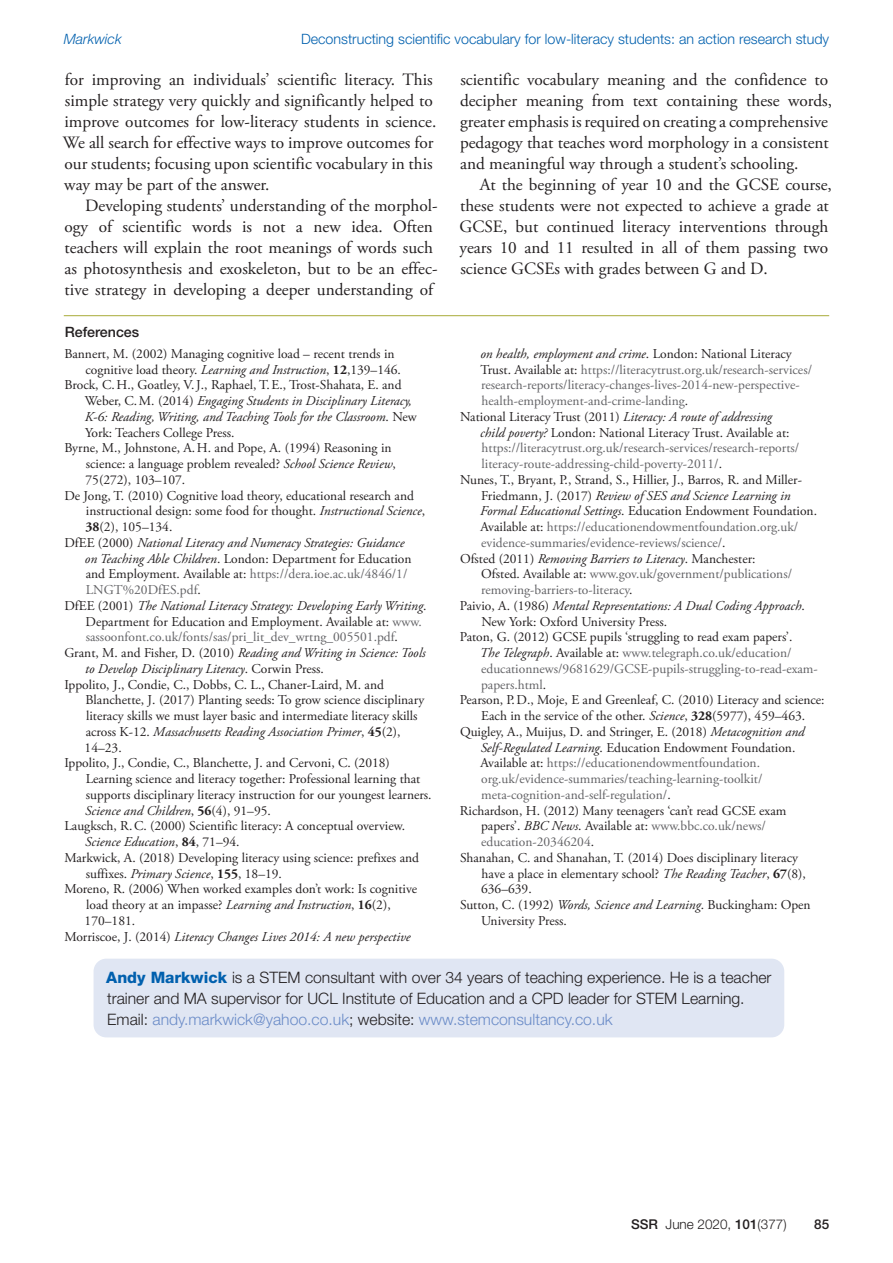
<style>
.page{position:relative;width:893px;height:1263px;background:#fff}
.page>*{position:absolute;margin:0;border:0;box-sizing:border-box;transform-origin:0 0}
.CH_body_tx{font:17.25px/21px "Adobe Garamond Pro";color:#231f20}
.CH_authors_end{font:300 15.75px/21px "Helvetica Neue LT Std";color:#231f20}
.CH_running_head_rect{font:300 14.25px "Helvetica Neue LT Std";color:#0160ae}
.CH_refs___acknowl_he{font:500 14.25px "Helvetica Neue LT Std";color:#231f20}
.CH_running_head_rect-2{font:italic 300 14.25px "Helvetica Neue LT Std";color:#0160ae}
.CH_refs_tx{font:13.5px/15.8px "Adobe Garamond Pro";color:#231f20}
.CH_refs_tx-2{font:13.5px/15.8px "Adobe Garamond Pro";color:#636366}
.CH_refs_tx-3{font:italic 13.5px/15.8px "Adobe Garamond Pro";color:#231f20}
.t1{font:300 13.5px "Helvetica Neue LT Std";color:#231f20}
.t2{font:500 13.5px "Helvetica Neue LT Std";color:#231f20}
.s1{font-style:italic}
.s2{font-weight:700}
.s3{font-style:normal}
.s4{font-style:normal;color:#636366}
.s5{color:#636366}
.s6{font-style:italic;color:#231f20}
.s7{color:#231f20}
.s8{font-weight:800;color:#0160ae}
.s9{color:#6b8cc8}
.s10{font-weight:500}
</style>
<div class="page">
<hr style="left:64px;top:315px;width:765px;height:1px;background:#a9ab38">
<div style="left:94px;top:959px;width:690px;height:78px;background:#e0e6f3;border-radius:13px"></div>
<p class="CH_running_head_rect-2" style="left:64px;top:31px;width:59px">Markwick</p>
<p class="CH_running_head_rect" style="left:301px;top:30px;width:530px">Deconstructing scientific vocabulary for low-literacy students: an action research study</p>
<p class="CH_body_tx" style="left:63px;top:69px;width:375px">for improving an individuals’ scientific literacy. This simple strategy very quickly and significantly helped to improve outcomes for low-literacy students in science.<br>We all search for effective ways to improve outcomes for our students; focusing upon scientific vocabulary in this way may be part of the answer.</p>
<p class="CH_body_tx" style="left:65px;top:195px;width:374px;text-indent:21px">Developing students’ understanding of the morphol&shy;ogy of scientific words is not a new idea. Often teachers will explain the root meanings of words such as photosynthesis and exoskeleton, but to be an effec&shy;tive strategy in developing a deeper understanding of</p>
<p class="CH_refs___acknowl_he" style="left:65px;top:323px;width:76px">References</p>
<p class="CH_refs_tx" style="left:85px;top:346px;width:317px;text-indent:-21px">Bannert, M. (2002) Managing cognitive load – recent trends in cognitive load theory. <span class="s1">Learning and Instruction</span>, <span class="s2">12</span>,139–146.</p>
<p class="CH_refs_tx" style="left:85px;top:378px;width:334px;text-indent:-20px">Brock, C.H., Goatley, V.J., Raphael, T.E., Trost-Shahata, E. and Weber, C.M. (2014) <span class="s1">Engaging Students in Disciplinary Literacy, K-6: Reading, Writing, and Teaching Tools for the Classroom</span>. New York: Teachers College Press.</p>
<p class="CH_refs_tx" style="left:86px;top:441px;width:312px;text-indent:-21px">Byrne, M., Johnstone, A.H. and Pope, A. (1994) Reasoning in science: a language problem revealed? <span class="s1">School Science Review</span>,<br>75(272), 103–107.</p>
<p class="CH_refs_tx" style="left:86px;top:488px;width:341px;text-indent:-21px">De Jong, T. (2010) Cognitive load theory, educational research and instructional design: some food for thought. <span class="s1">Instructional Science</span>,<br><span class="s2">38</span>(2), 105–134.</p>
<p class="CH_refs_tx-3" style="left:85px;top:535px;width:328px;text-indent:-20px"><span class="s3">DfEE (2000)</span> National Literacy and Numeracy Strategies: Guidance on Teaching Able Children<span class="s3">. London: Department for Education and Employment. Available at:</span> <span class="s4">https://dera.ioe.ac.uk/4846/1/ LNGT%20DfES.pdf</span><span class="s3">.</span></p>
<p class="CH_refs_tx" style="left:86px;top:598px;width:342px;text-indent:-21px">DfEE (2001) <span class="s1">The National Literacy Strategy: Developing Early Writing</span>.<br>Department for Education and Employment. Available at: <span class="s5">www. sassoonfont.co.uk/fonts/sas/pri_lit_dev_wrtng_005501.pdf</span>.</p>
<p class="CH_refs_tx-3" style="left:85px;top:645px;width:342px;text-indent:-21px"><span class="s3">Grant, M. and Fisher, D. (2010)</span> Reading and Writing in Science: Tools to Develop Disciplinary Literacy<span class="s3">. Corwin Press.</span></p>
<p class="CH_refs_tx" style="left:85px;top:677px;width:341px;text-indent:-20px">Ippolito, J., Condie, C., Dobbs, C. L., Chaner-Laird, M. and Blanchette, J. (2017) Planting seeds: To grow science disciplinary literacy skills we must layer basic and intermediate literacy skills across K-12. <span class="s1">Massachusetts Reading Association Primer</span>, <span class="s2">45</span>(2), 14–23.</p>
<p class="CH_refs_tx" style="left:85px;top:756px;width:348px;text-indent:-21px">Ippolito, J., Condie, C., Blanchette, J. and Cervoni, C. (2018)<br>Learning science and literacy together: Professional learning that supports disciplinary literacy instruction for our youngest learners.<br><span class="s1">Science and Children</span>, <span class="s2">56</span>(4), 91–95.</p>
<p class="CH_refs_tx" style="left:85px;top:819px;width:321px;text-indent:-21px">Laugksch, R.C. (2000) Scientific literacy: A conceptual overview.<br><span class="s1">Science Education</span>, <span class="s2">84</span>, 71–94.</p>
<p class="CH_refs_tx" style="left:86px;top:850px;width:335px;text-indent:-21px">Markwick, A. (2018) Developing literacy using science: prefixes and suffixes. <span class="s1">Primary Science</span>, <span class="s2">155</span>, 18–19.</p>
<p class="CH_refs_tx" style="left:85px;top:882px;width:334px;text-indent:-20px">Moreno, R. (2006) When worked examples don’t work: Is cognitive load theory at an impasse? <span class="s1">Learning and Instruction</span>, <span class="s2">16</span>(2),<br>170–181.</p>
<p class="CH_refs_tx-3" style="left:64px;top:929px;width:348px"><span class="s3">Morriscoe, J. (2014)</span> Literacy Changes Lives 2014: A new perspective</p>
<p class="CH_body_tx" style="left:460px;top:69px;width:373px">scientific vocabulary meaning and the confidence to decipher meaning from text containing these words, greater emphasis is required on creating a comprehensive pedagogy that teaches word morphology in a consistent and meaningful way through a student’s schooling.</p>
<p class="CH_body_tx" style="left:460px;top:174px;width:374px;text-indent:20px">At the beginning of year 10 and the GCSE course, these students were not expected to achieve a grade at GCSE, but continued literacy interventions through years 10 and 11 resulted in all of them passing two science GCSEs with grades between G and D.</p>
<p class="CH_refs_tx-2" style="left:480px;top:346px;width:333px"><span class="s6">on health, employment and crime</span><span class="s7">. London: National Literacy Trust. Available at:</span> https://literacytrust.org.uk/research-services/ research-reports/literacy-changes-lives-2014-new-perspective&shy;health-employment-and-crime-landing<span class="s7">.</span></p>
<p class="CH_refs_tx-2" style="left:480px;top:409px;width:321px;text-indent:-20px"><span class="s7">National Literacy Trust (2011)</span> <span class="s6">Literacy: A route of addressing child poverty?</span> <span class="s7">London: National Literacy Trust. Available at: </span>https://literacytrust.org.uk/research-services/research-reports/ literacy-route-addressing-child-poverty-2011/<span class="s7">.</span></p>
<p class="CH_refs_tx" style="left:480px;top:472px;width:338px;text-indent:-20px">Nunes, T., Bryant, P., Strand, S., Hillier, J., Barros, R. and Miller-Friedmann, J. (2017) <span class="s1">Review of SES and Science Learning in Formal Educational Settings</span>. Education Endowment Foundation.<br>Available at: <span class="s5">https://educationendowmentfoundation.org.uk/ evidence-summaries/evidence-reviews/science/</span>.</p>
<p class="CH_refs_tx-2" style="left:481px;top:551px;width:312px;text-indent:-21px"><span class="s7">Ofsted (2011)</span> <span class="s6">Removing Barriers to Literacy</span><span class="s7">. Manchester:<br>Ofsted. Available at:</span> www.gov.uk/government/publications/ removing-barriers-to-literacy<span class="s7">.</span></p>
<p class="CH_refs_tx" style="left:481px;top:598px;width:325px;text-indent:-22px">Paivio, A. (1986) <span class="s1">Mental Representations: A Dual Coding Approach</span>.<br>New York: Oxford University Press.</p>
<p class="CH_refs_tx-2" style="left:480px;top:630px;width:340px;text-indent:-20px"><span class="s7">Paton, G. (2012) GCSE pupils ‘struggling to read exam papers’.<br></span><span class="s6">The Telegraph</span><span class="s7">. Available at:</span> www.telegraph.co.uk/education/ educationnews/9681629/GCSE-pupils-struggling-to-read-exam&shy;papers.html<span class="s7">.</span></p>
<p class="CH_refs_tx" style="left:460px;top:693px;width:366px;text-align:center">Pearson, P.D., Moje, E and Greenleaf, C. (2010) Literacy and science:<br>Each in the service of the other. <span class="s1">Science</span>, <span class="s2">328</span>(5977), 459–463.</p>
<p class="CH_refs_tx-2" style="left:480px;top:724px;width:326px;text-indent:-20px"><span class="s7">Quigley, A., Muijus, D. and Stringer, E. (2018)</span> <span class="s6">Metacognition and Self-Regulated Learning</span><span class="s7">. Education Endowment Foundation.<br>Available at:</span> https://educationendowmentfoundation. org.uk/evidence-summaries/teaching-learning-toolkit/ meta-cognition-and-self-regulation/<span class="s7">.</span></p>
<p class="CH_refs_tx" style="left:481px;top:803px;width:307px;text-indent:-21px">Richardson, H. (2012) Many teenagers ‘can’t read GCSE exam papers’. <span class="s1">BBC News</span>. Available at: <span class="s5">www.bbc.co.uk/news/ education-20346204</span>.</p>
<p class="CH_refs_tx" style="left:481px;top:850px;width:326px;text-indent:-21px">Shanahan, C. and Shanahan, T. (2014) Does disciplinary literacy have a place in elementary school? <span class="s1">The Reading Teacher</span>, <span class="s2">67</span>(8),<br>636–639.</p>
<p class="CH_refs_tx" style="left:481px;top:897px;width:331px;text-indent:-21px">Sutton, C. (1992) <span class="s1">Words, Science and Learning</span>. Buckingham: Open<br>University Press.</p>
<p class="CH_authors_end" style="left:106px;top:966px;width:667px"><span class="s8">Andy Markwick</span> is a STEM consultant with over 34 years of teaching experience. He is a teacher trainer and MA supervisor for UCL Institute of Education and a CPD leader for STEM Learning.<br>Email: <span class="s9">andy.markwick@yahoo.co.uk</span>; website: <span class="s9">www.stemconsultancy.co.uk</span></p>
<p class="t1" style="left:631px;top:1216px;width:157px"><span class="s10">SSR</span> June 2020, <span class="s10">101</span>(377)</p>
<p class="t2" style="left:814px;top:1216px;width:17px">85</p>
</div>
